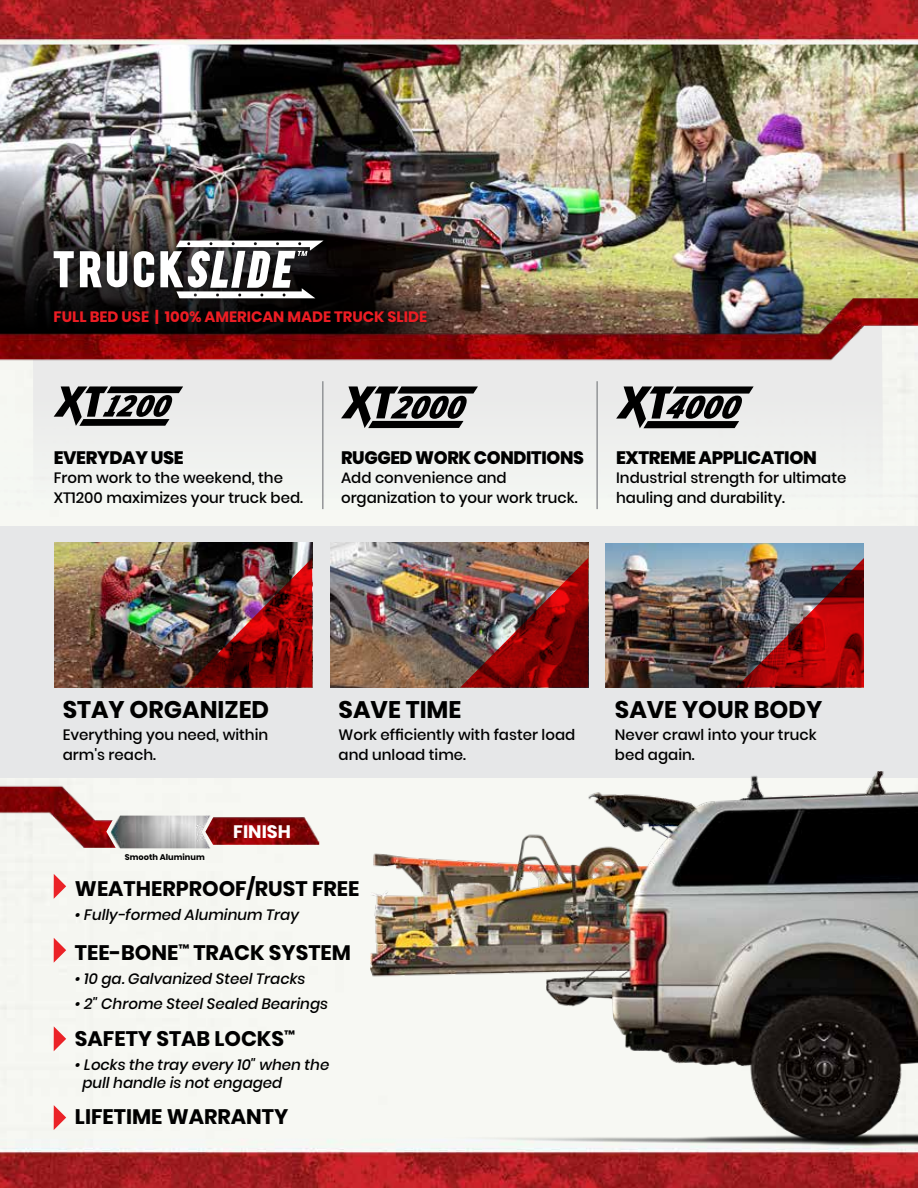
<style>
.page{position:relative;width:918px;height:1188px;background:#fff}
.page>*{position:absolute;margin:0;border:0;box-sizing:border-box;transform-origin:0 0}
.t1{font:700 24px "Poppins";color:#000}
.t2{font:700 21px "Poppins";color:#000}
.t3{font:800 18px "Poppins";letter-spacing:-.02em;color:#000}
.t4{font:700 18px "Poppins";color:#fff}
.t5{font:500 15px/19.5px "Poppins";color:#000}
.t6{font:italic 500 15px/18px "Poppins";color:#000}
.t7{font:700 15px "Poppins";color:#ed1d24}
.t8{font:700 8.25px "Poppins";color:#000}
</style>
<div class="page">
<img style="left:0;top:0;width:918px;height:1188px">
<div style="left:0;top:526px;width:918px;height:252px;background:#e6e7e8"></div>
<div style="left:0;top:397px;width:918px;height:113px;background:#f0f2ef"></div>
<img style="left:0;top:45px;width:918px;height:253px">
<img style="left:54px;top:543px;width:258px;height:144px">
<img style="left:606px;top:544px;width:258px;height:143px">
<img style="left:330px;top:543px;width:258px;height:144px">
<img style="left:185px;top:558px;width:127px;height:129px">
<img style="left:461px;top:558px;width:127px;height:129px">
<img style="left:736px;top:558px;width:128px;height:129px">
<img style="left:0;top:71px;width:513px;height:227px">
<img style="left:0;top:298px;width:918px;height:99px">
<img style="left:205px;top:778px;width:114px;height:67px">
<img style="left:136px;top:816px;width:75px;height:32px">
<img style="left:0;top:778px;width:136px;height:70px">
<svg style="left:54px;top:386px;width:129px;height:40px;background:#6f6f6f"></svg>
<svg style="left:341px;top:386px;width:137px;height:42px;background:#6b6b6b"></svg>
<svg style="left:616px;top:386px;width:138px;height:42px;background:#6b6b6b"></svg>
<hr style="left:322px;top:381px;width:2px;height:128px;background:#939598">
<hr style="left:596px;top:381px;width:2px;height:128px;background:#939598">
<img style="left:370px;top:771px;width:548px;height:375px">
<svg style="left:54px;top:874px;width:12px;height:25px"></svg>
<svg style="left:54px;top:938px;width:12px;height:25px"></svg>
<svg style="left:54px;top:1026px;width:12px;height:25px"></svg>
<svg style="left:54px;top:1105px;width:12px;height:25px"></svg>
<div style="left:46px;top:233px;width:284px;height:73px;background:#000;opacity:.75"></div>
<svg style="left:54px;top:251px;width:20px;height:36px"></svg>
<svg style="left:80px;top:251px;width:47px;height:36px"></svg>
<svg style="left:134px;top:251px;width:20px;height:36px"></svg>
<svg style="left:160px;top:241px;width:164px;height:57px"></svg>
<p class="t7" style="left:54px;top:308px;width:375px">FULL BED USE | 100% AMERICAN MADE TRUCK SLIDE</p>
<p class="t3" style="left:54px;top:447px;width:131px">EVERYDAY USE</p>
<p class="t5" style="left:54px;top:468px;width:251px">From work to the weekend, the<br>XT1200 maximizes your truck bed.</p>
<p class="t3" style="left:341px;top:447px;width:244px">RUGGED WORK CONDITIONS</p>
<p class="t5" style="left:341px;top:468px;width:238px">Add convenience and organization to your work truck.</p>
<p class="t3" style="left:616px;top:447px;width:202px">EXTREME APPLICATION</p>
<p class="t5" style="left:616px;top:468px;width:232px">Industrial strength for ultimate hauling and durability.</p>
<h1 class="t1" style="left:63px;top:696px;width:208px">STAY ORGANIZED</h1>
<p class="t5" style="left:63px;top:725px;width:207px">Everything you need, within arm's reach.</p>
<h1 class="t1" style="left:339px;top:696px;width:124px">SAVE TIME</h1>
<p class="t5" style="left:339px;top:725px;width:238px">Work efficiently with faster load and unload time.</p>
<p class="t4" style="left:233px;top:821px;width:59px">FINISH</p>
<h2 class="t2" style="left:75px;top:876px;width:286px">WEATHERPROOF/RUST FREE</h2>
<p class="t6" style="left:75px;top:905px;width:226px">• Fully-formed Aluminum Tray</p>
<h2 class="t2" style="left:75px;top:940px;width:277px">TEE-BONE<sup>™</sup> TRACK SYSTEM</h2>
<p class="t6" style="left:75px;top:969px;width:232px">• 10 ga. Galvanized Steel Tracks</p>
<p class="t6" style="left:75px;top:995px;width:254px">• 2" Chrome Steel Sealed Bearings</p>
<h2 class="t2" style="left:75px;top:1026px;width:221px">SAFETY STAB LOCKS<sup>™</sup></h2>
<p class="t6" style="left:82px;top:1056px;width:248px;text-indent:-8px">• Locks the tray every 10" when the pull handle is not engaged</p>
<h2 class="t2" style="left:75px;top:1105px;width:215px">LIFETIME WARRANTY</h2>
<p class="t8" style="left:125px;top:853px;width:81px">Smooth Aluminum</p>
<h1 class="t1" style="left:615px;top:696px;width:209px">SAVE YOUR BODY</h1>
<p class="t5" style="left:615px;top:725px;width:203px">Never crawl into your truck bed again.</p>
</div>
